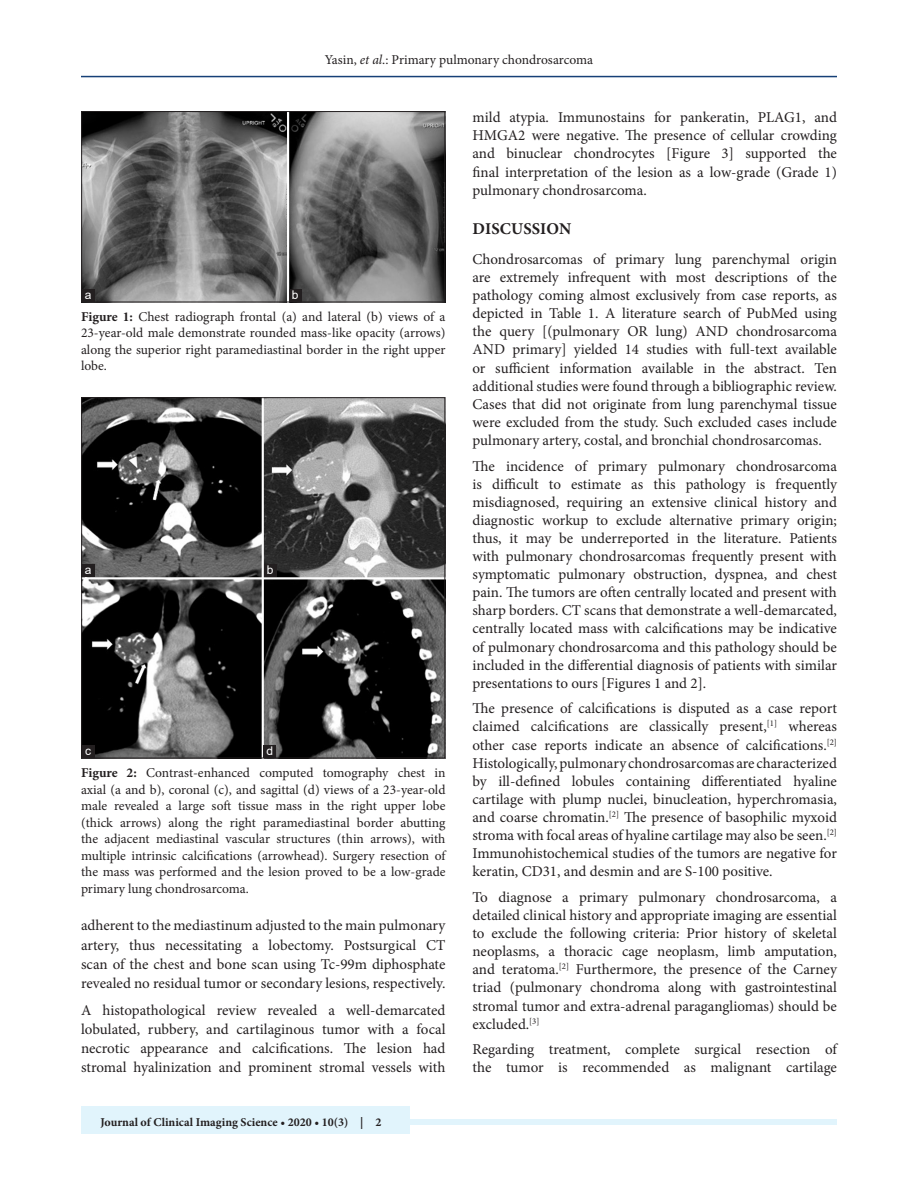
<style>
.page{position:relative;width:918px;height:1188px;background:#fff}
.page>*{position:absolute;margin:0;border:0;box-sizing:border-box;transform-origin:0 0}
.t1{font:700 16.5px "Minion Pro";letter-spacing:.01em;color:#231f20}
.TX{font:15px/18.1px "Minion Pro";color:#231f20;text-align:justify}
.FGC{font:13.5px/16.5px "Minion Pro";color:#231f20;text-align:justify}
.JF{font:700 12px "Minion Pro";color:#231f20}
.LABEL{font:12px "Arial";color:#fff}
.s1{font-style:italic}
.s2{font-weight:700}
</style>
<div class="page">
<hr style="left:81px;top:76px;width:756px;height:1px;background:#164077">
<div style="left:81px;top:1119px;width:756px;height:6px;background:#e1f4fc"></div>
<div style="left:81px;top:1106px;width:329px;height:28px;background:#e1f4fc"></div>
<img style="left:83px;top:113px;width:360px;height:187px">
<div style="left:81px;top:111px;width:364px;height:191px;border:1px solid #231f20"></div>
<div style="left:289px;top:289px;width:13px;height:13px;background:#231f20"></div>
<div style="left:82px;top:289px;width:13px;height:13px;background:#231f20"></div>
<img style="left:83px;top:399px;width:360px;height:357px">
<div style="left:81px;top:397px;width:364px;height:361px;border:1px solid #231f20"></div>
<div style="left:264px;top:564px;width:12px;height:13px;background:#231f20"></div>
<div style="left:264px;top:745px;width:12px;height:13px;background:#231f20"></div>
<div style="left:82px;top:745px;width:13px;height:13px;background:#231f20"></div>
<div style="left:82px;top:564px;width:13px;height:13px;background:#231f20"></div>
<p class="FGC" style="left:325px;top:51px;width:270px">Yasin, <span class="s1">et al</span>.: Primary pulmonary chondrosarcoma</p>
<p class="LABEL" style="left:85px;top:286px;width:8px">a</p>
<p class="LABEL" style="left:292px;top:286px;width:8px">b</p>
<p class="FGC" style="left:81px;top:308px;width:366px"><span class="s2">Figure 1:</span> Chest radiograph frontal (a) and lateral (b) views of a 23-year-old male demonstrate rounded mass-like opacity (arrows) along the superior right paramediastinal border in the right upper lobe.</p>
<p class="LABEL" style="left:85px;top:562px;width:8px">a</p>
<p class="LABEL" style="left:267px;top:562px;width:8px">b</p>
<p class="LABEL" style="left:85px;top:742px;width:7px">c</p>
<p class="LABEL" style="left:267px;top:742px;width:8px">d</p>
<p class="FGC" style="left:81px;top:765px;width:366px"><span class="s2">Figure 2:</span> Contrast-enhanced computed tomography chest in axial (a and b), coronal (c), and sagittal (d) views of a 23-year-old male revealed a large soft tissue mass in the right upper lobe (thick arrows) along the right paramediastinal border abutting the adjacent mediastinal vascular structures (thin arrows), with multiple intrinsic calcifications (arrowhead). Surgery resection of the mass was performed and the lesion proved to be a low-grade primary lung chondrosarcoma.</p>
<p class="TX" style="left:81px;top:916px;width:366px;line-height:19.2px">adherent to the mediastinum adjusted to the main pulmonary artery, thus necessitating a lobectomy. Postsurgical CT scan of the chest and bone scan using Tc-99m diphosphate revealed no residual tumor or secondary lesions, respectively.</p>
<p class="TX" style="left:81px;top:1000px;width:366px;line-height:19.2px">A histopathological review revealed a well-demarcated lobulated, rubbery, and cartilaginous tumor with a focal necrotic appearance and calcifications. The lesion had stromal hyalinization and prominent stromal vessels with</p>
<p class="JF" style="left:100px;top:1113px;width:282px">Journal of Clinical Imaging Science • 2020 • 10(3) | 2</p>
<p class="TX" style="left:472px;top:108px;width:366px">mild atypia. Immunostains for pankeratin, PLAG1, and HMGA2 were negative. The presence of cellular crowding and binuclear chondrocytes [Figure 3] supported the final interpretation of the lesion as a low-grade (Grade 1) pulmonary chondrosarcoma.</p>
<h1 class="t1" style="left:473px;top:217px;width:100px">DISCUSSION</h1>
<p class="TX" style="left:472px;top:250px;width:366px">Chondrosarcomas of primary lung parenchymal origin are extremely infrequent with most descriptions of the pathology coming almost exclusively from case reports, as depicted in Table 1. A literature search of PubMed using the query [(pulmonary OR lung) AND chondrosarcoma AND primary] yielded 14 studies with full-text available or sufficient information available in the abstract. Ten additional studies were found through a bibliographic review.<br>Cases that did not originate from lung parenchymal tissue were excluded from the study. Such excluded cases include pulmonary artery, costal, and bronchial chondrosarcomas.</p>
<p class="TX" style="left:472px;top:457px;width:366px">The incidence of primary pulmonary chondrosarcoma is difficult to estimate as this pathology is frequently misdiagnosed, requiring an extensive clinical history and diagnostic workup to exclude alternative primary origin; thus, it may be underreported in the literature. Patients with pulmonary chondrosarcomas frequently present with symptomatic pulmonary obstruction, dyspnea, and chest pain. The tumors are often centrally located and present with sharp borders. CT scans that demonstrate a well-demarcated, centrally located mass with calcifications may be indicative of pulmonary chondrosarcoma and this pathology should be included in the differential diagnosis of patients with similar presentations to ours [Figures 1 and 2].</p>
<p class="TX" style="left:472px;top:700px;width:366px">The presence of calcifications is disputed as a case report claimed calcifications are classically present,<sup>[1]</sup> whereas other case reports indicate an absence of calcifications.<sup>[2] </sup>Histologically, pulmonary chondrosarcomas are characterized by ill-defined lobules containing differentiated hyaline cartilage with plump nuclei, binucleation, hyperchromasia, and coarse chromatin.<sup>[2]</sup> The presence of basophilic myxoid stroma with focal areas of hyaline cartilage may also be seen.<sup>[2] </sup>Immunohistochemical studies of the tumors are negative for keratin, CD31, and desmin and are S-100 positive.</p>
<p class="TX" style="left:472px;top:888px;width:366px">To diagnose a primary pulmonary chondrosarcoma, a detailed clinical history and appropriate imaging are essential to exclude the following criteria: Prior history of skeletal neoplasms, a thoracic cage neoplasm, limb amputation, and teratoma.<sup>[2]</sup> Furthermore, the presence of the Carney triad (pulmonary chondroma along with gastrointestinal stromal tumor and extra-adrenal paragangliomas) should be excluded.<sup>[3]</sup></p>
<p class="TX" style="left:472px;top:1040px;width:366px">Regarding treatment, complete surgical resection of the tumor is recommended as malignant cartilage</p>
</div>
